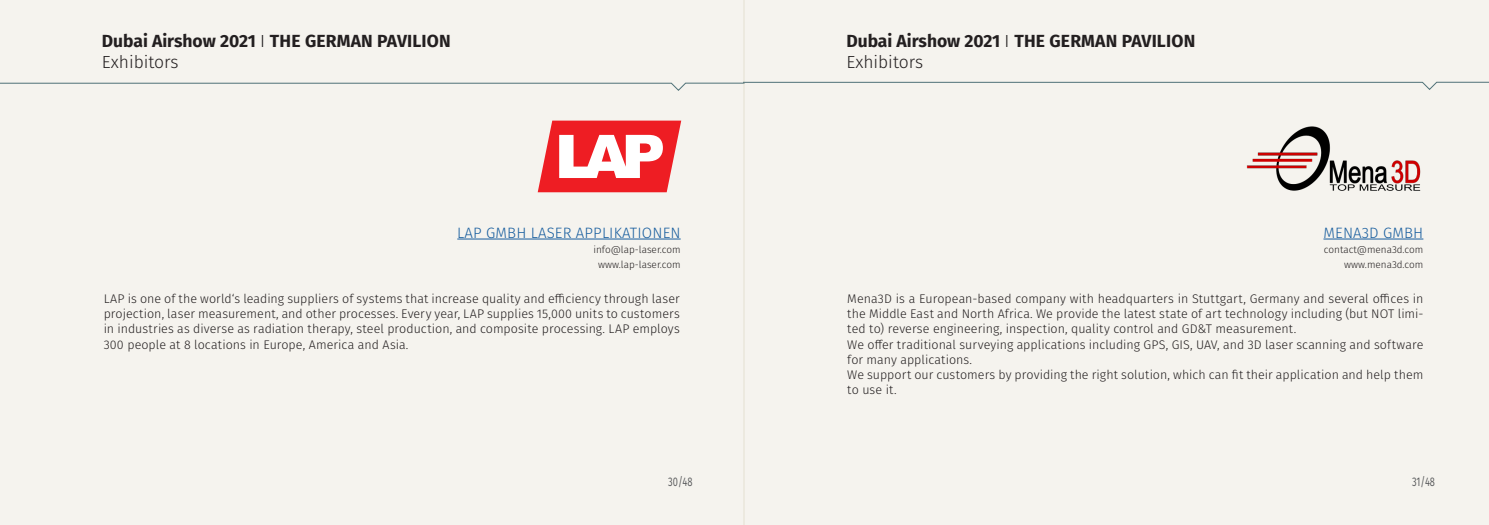
<style>
.page{position:relative;width:1489px;height:525px;background:#fff}
.page>*{position:absolute;margin:0;border:0;box-sizing:border-box;transform-origin:0 0}
.t1{font:700 17.5px "Fira Sans";color:#231f20}
.t2{font:300 17.5px "Fira Sans";color:#231f20}
.t3{font:300 15px "Fira Sans";letter-spacing:.01em;color:#175d9e}
.t4{font:300 12.5px/15px "Fira Sans";color:#231f20;text-align:justify}
.t5{font:12.5px "Fira Sans";color:#57585a;scale:.75 1}
.t6{font:300 10px "Fira Sans";color:#231f20}
.s1{font-weight:300}
</style>
<div class="page">
<div style="left:0;top:0;width:744px;height:524px;background:#f5f3ee"></div>
<div style="left:743px;top:0;width:745px;height:524px;background:#f5f3ee"></div>
<svg style="left:0;top:81px;width:1488px;height:11px"></svg>
<hr style="left:457px;top:238px;width:223px;height:1px;background:#175d9e">
<hr style="left:537px;top:192px;width:129px;height:1px;background:#fff">
<svg style="left:537px;top:120px;width:144px;height:72px;background:#f37477"></svg>
<hr style="left:1323px;top:238px;width:100px;height:1px;background:#175d9e">
<img style="left:1246px;top:127px;width:175px;height:64px">
<p class="t1" style="left:102px;top:27px;width:350px">Dubai Airshow 2021 <span class="s1">I</span> THE GERMAN PAVILION</p>
<p class="t2" style="left:102px;top:50px;width:78px">Exhibitors</p>
<p class="t3" style="left:457px;top:221px;width:225px">LAP GMBH LASER APPLIKATIONEN</p>
<p class="t6" style="left:593px;top:242px;width:89px">info@lap-laser.com</p>
<p class="t6" style="left:598px;top:257px;width:84px">www.lap-laser.com</p>
<p class="t4" style="left:104px;top:291px;width:577px">LAP is one of the world‘s leading suppliers of systems that increase quality and efficiency through laser projection, laser measurement, and other processes. Every year, LAP supplies 15,000 units to customers in industries as diverse as radiation therapy, steel production, and composite processing. LAP employs 300 people at 8 locations in Europe, America and Asia.</p>
<p class="t1" style="left:846px;top:27px;width:350px">Dubai Airshow 2021 <span class="s1">I</span> THE GERMAN PAVILION</p>
<p class="t2" style="left:846px;top:50px;width:78px">Exhibitors</p>
<p class="t3" style="left:1323px;top:221px;width:101px">MENA3D GMBH</p>
<p class="t6" style="left:1323px;top:242px;width:101px">contact@mena3d.com</p>
<p class="t6" style="left:1343px;top:257px;width:81px">www.mena3d.com</p>
<p class="t4" style="left:847px;top:291px;width:577px">Mena3D is a European-based company with headquarters in Stuttgart, Germany and several offices in the Middle East and North Africa. We provide the latest state of art technology including (but NOT limi&shy;ted to) reverse engineering, inspection, quality control and GD&amp;T measurement.</p>
<p class="t4" style="left:847px;top:336px;width:577px">We offer traditional surveying applications including GPS, GIS, UAV, and 3D laser scanning and software for many applications.</p>
<p class="t4" style="left:847px;top:366px;width:577px">We support our customers by providing the right solution, which can fit their application and help them to use it.</p>
<p class="t5" style="left:668px;top:472px;width:34px">30/48</p>
<p class="t5" style="left:1411px;top:472px;width:32px">31/48</p>
</div>
